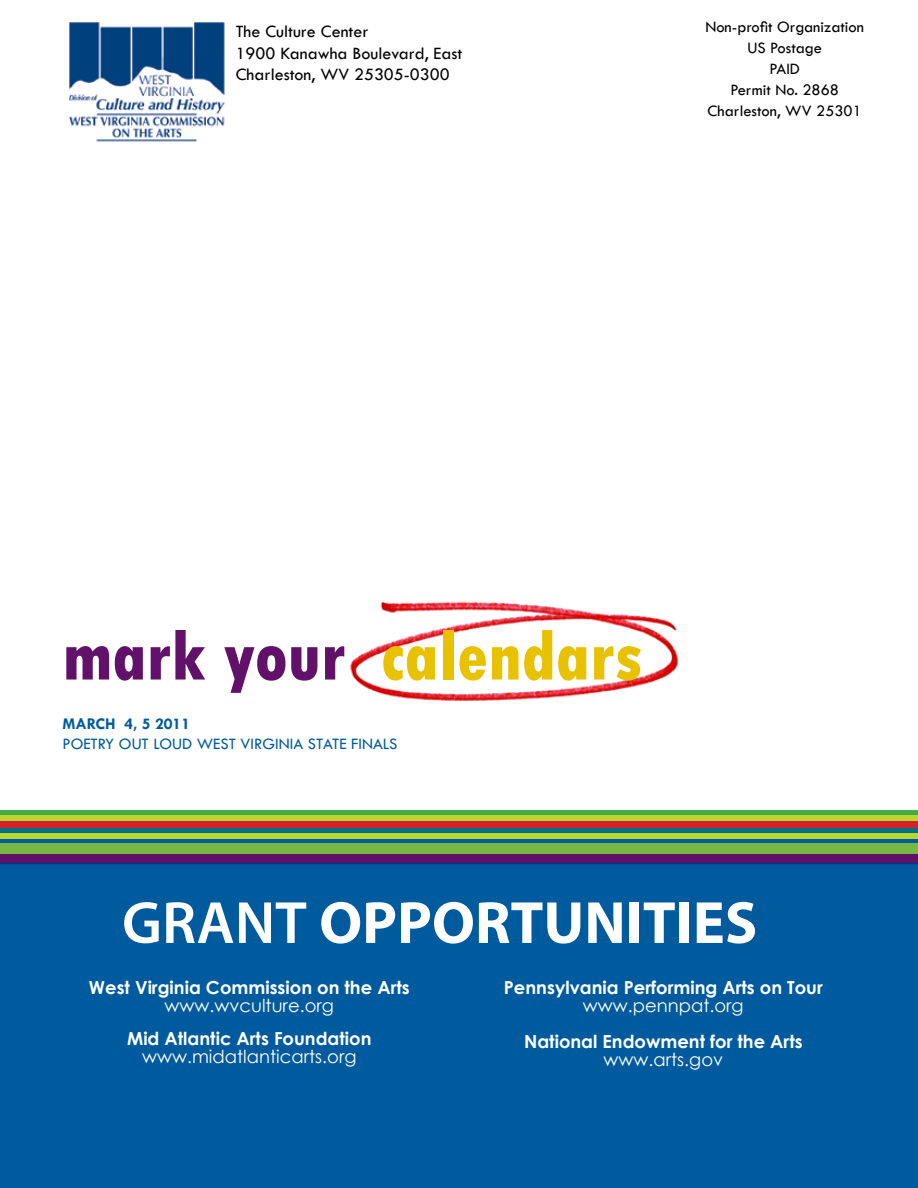
<style>
.page{position:relative;width:918px;height:1188px;background:#fff}
.page>*{position:absolute;margin:0;border:0;box-sizing:border-box;transform-origin:0 0}
.t1{font:800 condensed 72px "Tw Cen";color:#e8c201}
.t2{font:700 60px "Myriad Pro";color:#fff}
.t3{font:700 18px "Century Gothic";color:#fff}
.t4{font:18px "Century Gothic";color:#fff}
.t5{font:18px/21.6px "Tw Cen";color:#000}
.t6{font:16.5px/21px "Tw Cen";color:#000;text-align:center}
.t7{font:16.5px "Tw Cen";color:#005b9e}
.t8{font:700 16.5px "Tw Cen";color:#005b9e}
.s1{color:#61116a}
.s2{font-weight:600}
</style>
<div class="page">
<div style="left:0;top:839px;width:918px;height:349px;background:#005b9e"></div>
<svg style="left:0;top:853px;width:918px;height:11px;background:#582468"></svg>
<div style="left:0;top:843px;width:918px;height:10px;background:#77b743"></div>
<div style="left:0;top:827px;width:918px;height:12px;background:#bcd631"></div>
<div style="left:0;top:827px;width:918px;height:6px;background:#007189"></div>
<div style="left:0;top:811px;width:918px;height:6px;background:#41ad49"></div>
<div style="left:0;top:815px;width:918px;height:7px;background:#bcd631"></div>
<div style="left:0;top:822px;width:918px;height:6px;background:#d2232a"></div>
<img style="left:69px;top:22px;width:156px;height:120px">
<img style="left:350px;top:601px;width:329px;height:100px">
<p class="t5" style="left:236px;top:21px;width:228px">The Culture Center<br>1900 Kanawha Boulevard, East<br>Charleston, WV 25305-0300</p>
<p class="t6" style="left:705px;top:16px;width:160px">Non-profit Organization<br>US Postage<br>PAID<br>Permit No. 2868<br>Charleston, WV 25301</p>
<h1 class="t1" style="left:62px;top:614px;width:582px"><span class="s1">mark your</span> calendars</h1>
<p class="t8" style="left:62px;top:714px;width:129px">MARCH 4, 5 2011</p>
<p class="t7" style="left:62px;top:734px;width:337px">POETRY OUT LOUD WEST VIRGINIA STATE FINALS</p>
<h2 class="t2" style="left:122px;top:884px;width:637px"><span class="s2">GRANT</span> OPPORTUNITIES</h2>
<p class="t3" style="left:504px;top:974px;width:320px">Pennsylvania Performing Arts on Tour</p>
<p class="t4" style="left:583px;top:993px;width:162px">www.pennpat.org</p>
<p class="t3" style="left:524px;top:1028px;width:280px">National Endowment for the Arts</p>
<p class="t4" style="left:604px;top:1047px;width:121px">www.arts.gov</p>
<p class="t3" style="left:89px;top:974px;width:322px">West Virginia Commission on the Arts</p>
<p class="t4" style="left:165px;top:993px;width:171px">www.wvculture.org</p>
<p class="t3" style="left:127px;top:1025px;width:246px">Mid Atlantic Arts Foundation</p>
<p class="t4" style="left:142px;top:1044px;width:216px">www.midatlanticarts.org</p>
</div>
